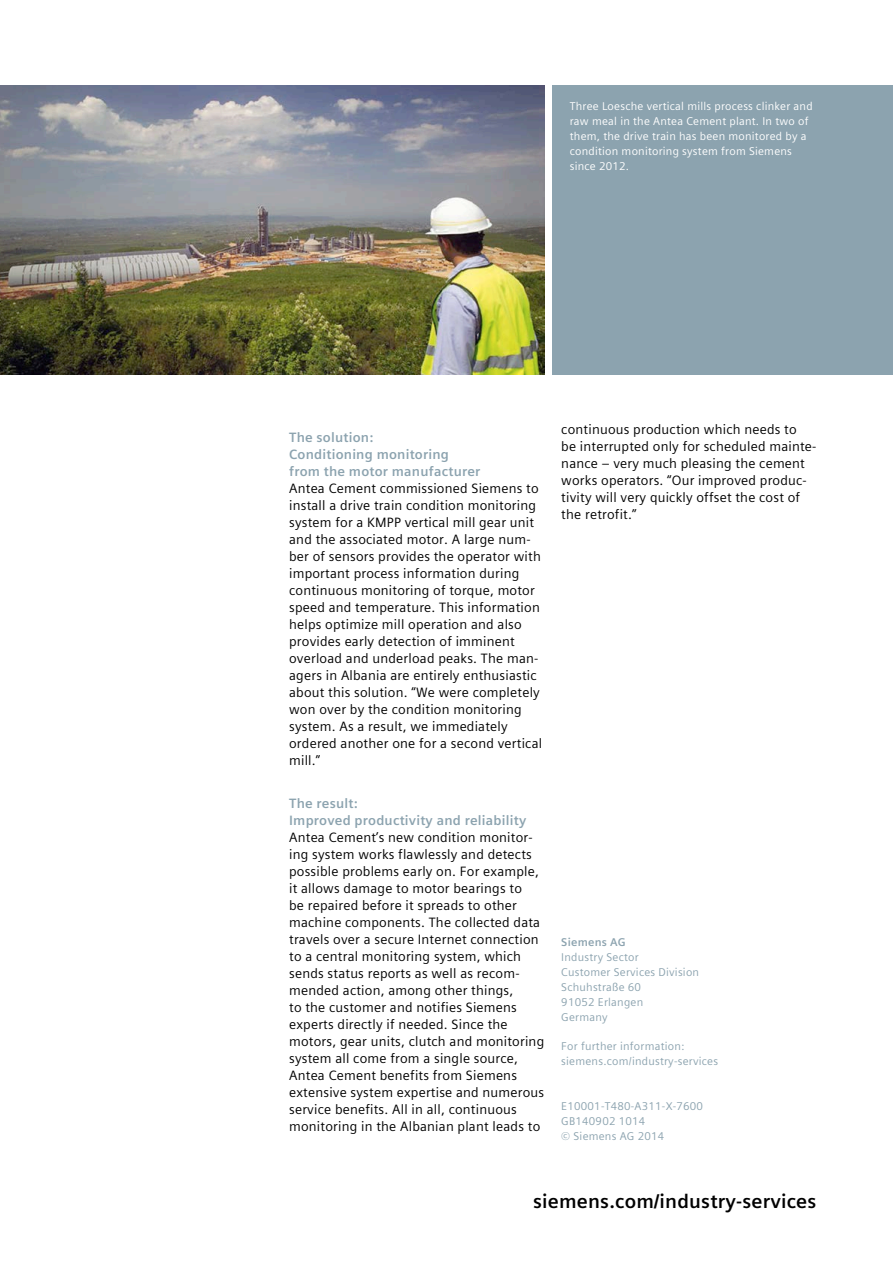
<style>
.page{position:relative;width:893px;height:1263px;background:#fff}
.page>*{position:absolute;margin:0;border:0;box-sizing:border-box;transform-origin:0 0}
.t1{font:700 19.5px "Siemens Sans Global";letter-spacing:.01em;color:#000}
.t2{font:13.5px/17px "Siemens Sans Global";letter-spacing:.015em;color:#000}
.t3{font:700 13.5px/17px "Siemens Sans Global";letter-spacing:.015em;color:#8ca3af}
.t4{font:11.25px/14.9px "Siemens Sans Global";letter-spacing:.02em;color:#8ca3af}
.t5{font:11.25px/14.9px "Siemens Sans Global";letter-spacing:.02em;color:#fff}
.t6{font:700 11.25px "Siemens Sans Global";letter-spacing:.02em;color:#8ca3af}
</style>
<div class="page">
<img style="left:0;top:85px;width:544px;height:289px">
<div style="left:553px;top:85px;width:340px;height:289px;background:#8ca3af"></div>
<p class="t5" style="left:570px;top:99px;width:244px">Three Loesche vertical mills process clinker and raw meal in the Antea Cement plant. In two of them, the drive train has been monitored by a condition monitoring system from Siemens since 2012.</p>
<p class="t3" style="left:289px;top:429px;width:193px">The solution:<br>Conditioning monitoring from the motor manufacturer</p>
<p class="t2" style="left:289px;top:480px;width:255px">Antea Cement commissioned Siemens to install a drive train condition monitoring system for a KMPP vertical mill gear unit and the associated motor. A large num&shy;ber of sensors provides the operator with important process information during continuous monitoring of torque, motor speed and temperature. This information helps optimize mill operation and also provides early detection of imminent overload and underload peaks. The man&shy;agers in Albania are entirely enthusiastic about this solution. “We were completely won over by the condition monitoring system. As a result, we immediately ordered another one for a second vertical mill.”</p>
<p class="t3" style="left:289px;top:795px;width:239px">The result:<br>Improved productivity and reliability</p>
<p class="t2" style="left:289px;top:829px;width:257px">Antea Cement’s new condition monitor&shy;ing system works flawlessly and detects possible problems early on. For example, it allows damage to motor bearings to<br>be repaired before it spreads to other machine components. The collected data travels over a secure Internet connection to a central monitoring system, which sends status reports as well as recom&shy;mended action, among other things,<br>to the customer and notifies Siemens experts directly if needed. Since the motors, gear units, clutch and monitoring system all come from a single source, Antea Cement benefits from Siemens extensive system expertise and numerous service benefits. All in all, continuous monitoring in the Albanian plant leads to</p>
<p class="t2" style="left:561px;top:421px;width:257px">continuous production which needs to<br>be interrupted only for scheduled mainte&shy;nance – very much pleasing the cement works operators. “Our improved produc&shy;tivity will very quickly offset the cost of the retrofit.”</p>
<p class="t6" style="left:561px;top:934px;width:66px">Siemens AG</p>
<p class="t4" style="left:561px;top:950px;width:139px">Industry Sector<br>Customer Services Division<br>Schuhstraße 60<br>91052 Erlangen<br>Germany</p>
<p class="t4" style="left:561px;top:1039px;width:158px">For further information: siemens.com/industry-services</p>
<p class="t4" style="left:561px;top:1099px;width:143px">E10001-T480-A311-X-7600<br>GB140902 1014<br>© Siemens AG 2014</p>
<h1 class="t1" style="left:533px;top:1186px;width:285px">siemens.com/industry-services</h1>
</div>
